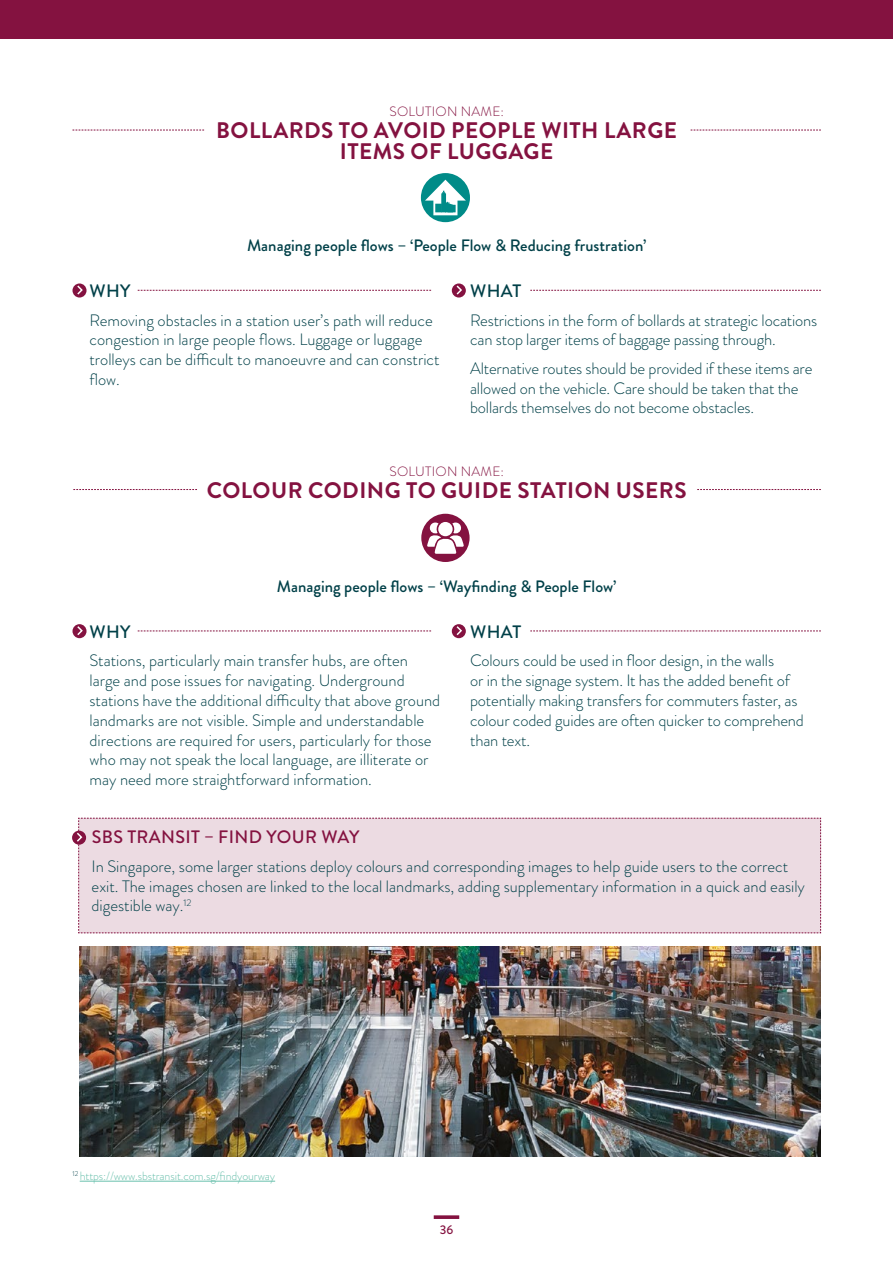
<style>
.page{position:relative;width:893px;height:1263px;background:#fff}
.page>*{position:absolute;margin:0;border:0;box-sizing:border-box;transform-origin:0 0}
._4_SUBTITLE_1{font:700 22.5px/21px "Brandon Grotesque";letter-spacing:.02em;color:#841240;text-align:center}
._4_SUBTITLE_1-2{font:500 18px "Brandon Grotesque";letter-spacing:.02em;color:#841240}
._4_SUBTITLE_1-3{font:500 18px "Brandon Grotesque";letter-spacing:.015em;color:#004048}
._3_BODY_TEXT{font:300 16.5px/19.8px "Brandon Grotesque";color:#004048}
._3_BODY_TEXT-2{font:500 16.5px "Brandon Grotesque";color:#004048}
._3_BODY_TEXT-3{font:300 13.5px "Brandon Grotesque";letter-spacing:.02em;color:#841240}
.t1{font:500 12.6px "Brandon Grotesque";color:#841240}
._3_BODY_TEXT-4{font:300 12px "Brandon Grotesque";letter-spacing:-.01em;color:#69c0ac}
</style>
<div class="page">
<svg style="left:434px;top:1215px;width:25px;height:4px"></svg>
<div style="left:0;top:0;width:893px;height:39px;background:#841240"></div>
<svg style="left:138px;top:290px;width:293px;height:1px"></svg>
<svg style="left:138px;top:631px;width:293px;height:1px"></svg>
<svg style="left:530px;top:290px;width:291px;height:1px"></svg>
<svg style="left:530px;top:631px;width:291px;height:1px"></svg>
<svg style="left:72px;top:130px;width:132px;height:1px"></svg>
<svg style="left:691px;top:130px;width:130px;height:1px"></svg>
<svg style="left:73px;top:489px;width:124px;height:1px"></svg>
<svg style="left:697px;top:489px;width:124px;height:1px"></svg>
<svg style="left:72px;top:283px;width:15px;height:14px"></svg>
<svg style="left:76px;top:284px;width:8px;height:12px"></svg>
<svg style="left:72px;top:624px;width:15px;height:14px"></svg>
<svg style="left:76px;top:625px;width:8px;height:12px"></svg>
<div style="left:452px;top:283px;width:14px;height:14px;background:#841240;border-radius:50%"></div>
<svg style="left:455px;top:284px;width:8px;height:11px"></svg>
<div style="left:452px;top:624px;width:14px;height:14px;background:#841240;border-radius:50%"></div>
<svg style="left:455px;top:625px;width:8px;height:11px"></svg>
<div style="left:421px;top:514px;width:49px;height:48px;background:#841240;border-radius:50%"></div>
<svg style="left:427px;top:521px;width:37px;height:33px"></svg>
<div style="left:438px;top:522px;width:15px;height:14px;background:#fff;border-radius:50%"></div>
<div style="left:421px;top:173px;width:49px;height:49px;background:#008b88;border-radius:50%"></div>
<svg style="left:425px;top:180px;width:41px;height:35px"></svg>
<div style="left:72px;top:831px;width:14px;height:14px;background:#841240;border-radius:50%"></div>
<div style="left:75px;top:818px;width:746px;height:115px;background:#ecdbe2"></div>
<hr style="left:80px;top:1181px;width:195px;height:1px;background:#69c0ac">
<img style="left:80px;top:946px;width:741px;height:211px">
<p class="_3_BODY_TEXT-3" style="left:389px;top:102px;width:116px">SOLUTION NAME:</p>
<p class="_4_SUBTITLE_1" style="left:216px;top:120px;width:462px">BOLLARDS TO AVOID PEOPLE WITH LARGE<br>ITEMS OF LUGGAGE</p>
<p class="_3_BODY_TEXT-2" style="left:247px;top:234px;width:401px">Managing people flows – ‘People Flow &amp; Reducing frustration’</p>
<p class="_4_SUBTITLE_1-3" style="left:90px;top:279px;width:43px">WHY</p>
<p class="_3_BODY_TEXT" style="left:90px;top:310px;width:352px">Removing obstacles in a station user’s path will reduce congestion in large people flows. Luggage or luggage trolleys can be difficult to manoeuvre and can constrict flow.</p>
<p class="_4_SUBTITLE_1-3" style="left:470px;top:279px;width:53px">WHAT</p>
<p class="_3_BODY_TEXT" style="left:470px;top:310px;width:349px">Restrictions in the form of bollards at strategic locations can stop larger items of baggage passing through.</p>
<p class="_3_BODY_TEXT" style="left:470px;top:358px;width:344px">Alternative routes should be provided if these items are allowed on the vehicle. Care should be taken that the bollards themselves do not become obstacles.</p>
<p class="_3_BODY_TEXT-3" style="left:389px;top:462px;width:116px">SOLUTION NAME:</p>
<p class="_4_SUBTITLE_1" style="left:207px;top:480px;width:481px">COLOUR CODING TO GUIDE STATION USERS</p>
<p class="_3_BODY_TEXT-2" style="left:277px;top:575px;width:341px">Managing people flows – ‘Wayfinding &amp; People Flow’</p>
<p class="_4_SUBTITLE_1-3" style="left:90px;top:619px;width:43px">WHY</p>
<p class="_3_BODY_TEXT" style="left:90px;top:651px;width:352px">Stations, particularly main transfer hubs, are often large and pose issues for navigating. Underground stations have the additional difficulty that above ground landmarks are not visible. Simple and understandable directions are required for users, particularly for those who may not speak the local language, are illiterate or may need more straightforward information.</p>
<p class="_4_SUBTITLE_1-3" style="left:470px;top:619px;width:53px">WHAT</p>
<p class="_3_BODY_TEXT" style="left:470px;top:651px;width:335px">Colours could be used in floor design, in the walls<br>or in the signage system. It has the added benefit of potentially making transfers for commuters faster, as colour coded guides are often quicker to comprehend than text.</p>
<p class="_4_SUBTITLE_1-2" style="left:92px;top:825px;width:269px">SBS TRANSIT – FIND YOUR WAY</p>
<p class="_3_BODY_TEXT" style="left:92px;top:856px;width:715px">In Singapore, some larger stations deploy colours and corresponding images to help guide users to the correct exit. The images chosen are linked to the local landmarks, adding supplementary information in a quick and easily digestible way.<sup>12</sup></p>
<p class="_3_BODY_TEXT-4" style="left:72px;top:1167px;width:204px"><sup>12</sup> https://www.sbstransit.com.sg/findyourway</p>
<p class="t1" style="left:440px;top:1221px;width:15px">36</p>
</div>
